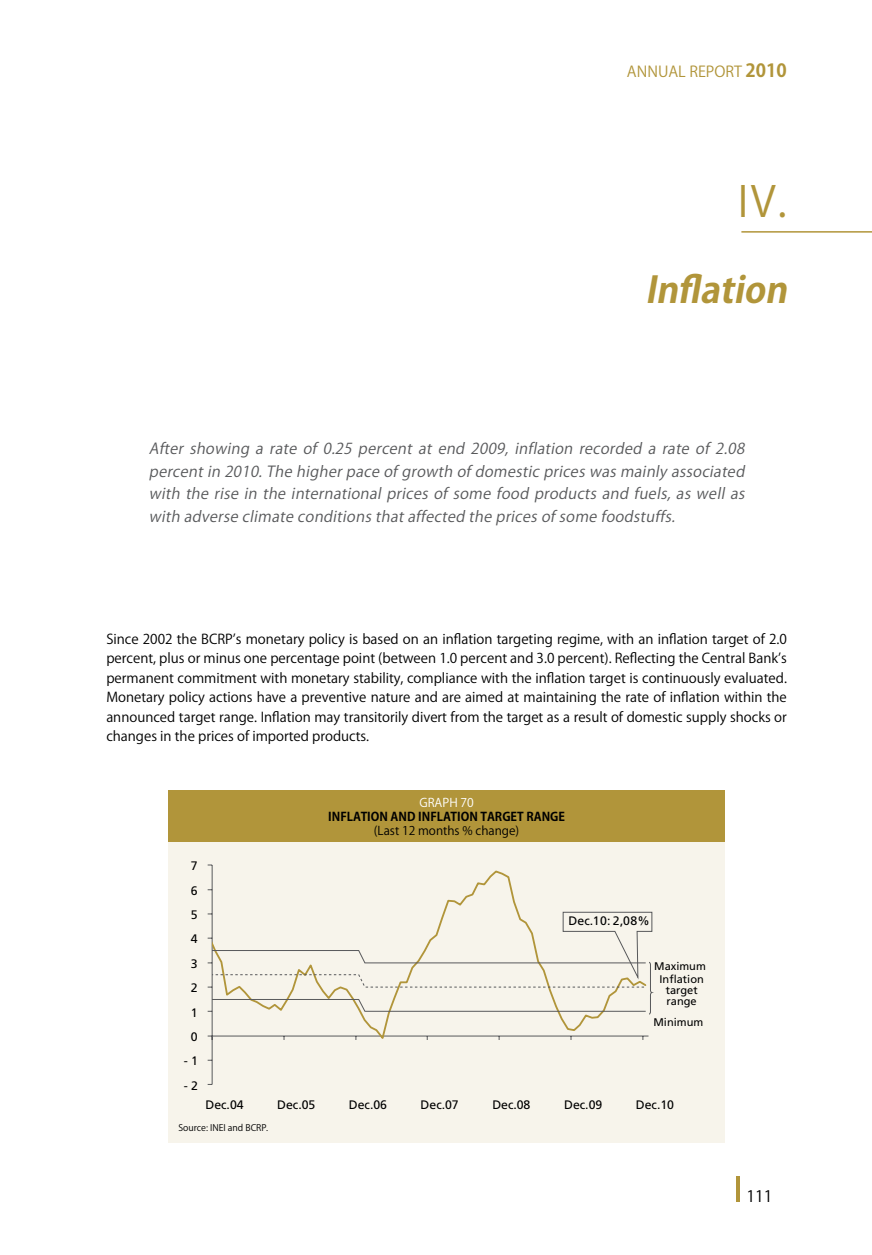
<style>
.page{position:relative;width:872px;height:1255px;background:#fff}
.page>*{position:absolute;margin:0;border:0;box-sizing:border-box;transform-origin:0 0}
.t1{font:42px "Koz Go Pro";color:#b1953a}
.t2{font:italic 700 36px "Koz Go Pro";color:#b1953a}
.t3{font:15.75px "Koz Go Pro";color:#000}
.t4{font:italic 15px/22.5px "Koz Go Pro";letter-spacing:.02em;color:#58595b;text-align:justify}
.t5{font:15px "Koz Go Pro";color:#b1953a}
.t6{font:13.5px/19.5px "Koz Go Pro";color:#000;text-align:justify}
.t7{font:12.3px "Frutiger LT Std";color:#000}
.t8{font:700 12px "Koz Go Pro";color:#000}
.t9{font:12px "Koz Go Pro";color:#000}
.t10{font:12px "Koz Go Pro";color:#fff}
.t11{font:11.1px/10.6px "Frutiger LT Std";color:#000;text-align:center}
.t12{font:9px "Koz Go Pro";color:#000}
.s1{font-weight:700;font-size:18px}
</style>
<div class="page">
<hr style="left:736px;top:1175px;width:4px;height:26px;background:#b1953a">
<hr style="left:741px;top:231px;width:131px;height:2px;background:#b1953a">
<div style="left:168px;top:821px;width:557px;height:321px;background:#f7f4eb"></div>
<hr style="left:212px;top:865px;width:1px;height:219px;background:#58595b">
<svg style="left:212px;top:869px;width:436px;height:196px"></svg>
<svg style="left:208px;top:911px;width:445px;height:103px"></svg>
<div style="left:168px;top:790px;width:557px;height:51px;background:#b1953a"></div>
<p class="t5" style="left:627px;top:62px;width:161px">ANNUAL REPORT <span class="s1">2010</span></p>
<h1 class="t1" style="left:737px;top:174px;width:50px">IV.</h1>
<h2 class="t2" style="left:645px;top:266px;width:152px">Inflation</h2>
<p class="t4" style="left:149px;top:438px;width:600px">After showing a rate of 0.25 percent at end 2009, inflation recorded a rate of 2.08 percentin 2010.The higherpace of growth of domestic prices was mainly associated with the rise in the international prices of some food products and fuels, as well as with adverse climate conditions thataffected the prices of some foodstuffs.</p>
<p class="t6" style="left:106px;top:629px;width:682px">Since 2002 the BCRP’s monetary policy is based on an inflation targeting regime, with an inflation target of 2.0 percent, plus or minus one percentage point (between 1.0 percent and 3.0 percent). Reflecting the Central Bank’s permanent commitment with monetary stability, compliance with the inflation target is continuously evaluated.<br>Monetary policy actions have a preventive nature and are aimed at maintaining the rate of inflation within the announced target range. Inflation may transitorily divert from the target as a result of domestic supply shocks or changes in the prices of imported products.</p>
<p class="t7" style="left:191px;top:858px;width:8px">7</p>
<p class="t7" style="left:191px;top:883px;width:8px">6</p>
<p class="t7" style="left:191px;top:907px;width:8px">5</p>
<p class="t7" style="left:191px;top:931px;width:8px">4</p>
<p class="t7" style="left:191px;top:956px;width:8px">3</p>
<p class="t7" style="left:191px;top:980px;width:8px">2</p>
<p class="t7" style="left:191px;top:1005px;width:8px">1</p>
<p class="t7" style="left:191px;top:1029px;width:8px">0</p>
<p class="t7" style="left:184px;top:1053px;width:16px">- 1</p>
<p class="t7" style="left:184px;top:1078px;width:16px">- 2</p>
<p class="t10" style="left:419px;top:794px;width:56px">GRAPH 70</p>
<p class="t8" style="left:328px;top:808px;width:238px">INFLATION AND INFLATION TARGET RANGE</p>
<p class="t9" style="left:374px;top:823px;width:147px">(Last 12 months % change)</p>
<p class="t7" style="left:568px;top:913px;width:83px">Dec.10: 2,08%</p>
<p class="t11" style="left:654px;top:960px;width:53px">Maximum</p>
<p class="t11" style="left:659px;top:974px;width:46px">Inflation target range</p>
<p class="t11" style="left:653px;top:1016px;width:51px">Minimum</p>
<p class="t7" style="left:205px;top:1097px;width:40px">Dec.04</p>
<p class="t7" style="left:277px;top:1097px;width:40px">Dec.05</p>
<p class="t7" style="left:349px;top:1097px;width:40px">Dec.06</p>
<p class="t7" style="left:420px;top:1097px;width:40px">Dec.07</p>
<p class="t7" style="left:492px;top:1097px;width:40px">Dec.08</p>
<p class="t7" style="left:564px;top:1097px;width:40px">Dec.09</p>
<p class="t7" style="left:636px;top:1097px;width:40px">Dec.10</p>
<p class="t12" style="left:178px;top:1122px;width:91px">Source: INEI and BCRP.</p>
<p class="t3" style="left:746px;top:1185px;width:28px">111</p>
</div>
